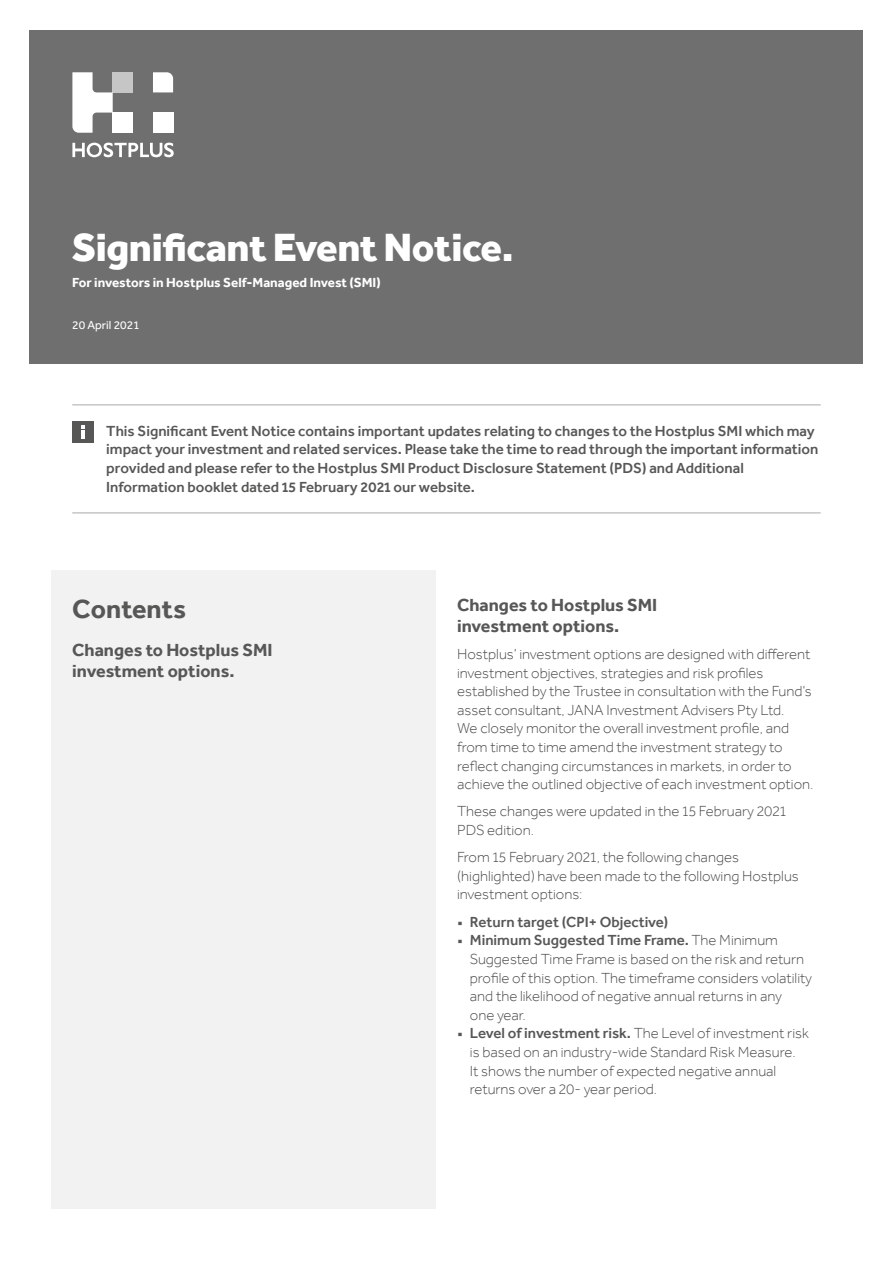
<style>
.page{position:relative;width:893px;height:1263px;background:#fff}
.page>*{position:absolute;margin:0;border:0;box-sizing:border-box;transform-origin:0 0}
.t1{font:800 40.5px "Effra";letter-spacing:-.01em;color:#fff}
.t2{font:700 27px "Effra";color:#575756}
.t3{font:700 18px/21px "Effra";color:#575756}
.t4{font:300 15px/18.6px "Effra";color:#4a4a49}
.t5{font:500 15px/18.6px "Effra";color:#575756}
.t6{font:700 13.5px "Effra";color:#fff}
.t7{font:12px "Effra";color:#fff}
.s1{font-weight:700;font-size:21px}
.s2{font-weight:300;color:#4a4a49}
.s3{font-weight:700;font-size:21px;color:#575756}
.s4{font-weight:500;color:#575756}
</style>
<div class="page">
<div style="left:51px;top:570px;width:385px;height:639px;background:#f2f2f2"></div>
<div style="left:30px;top:30px;width:833px;height:333px;background:#706f6f"></div>
<svg style="left:153px;top:72px;width:20px;height:20px"></svg>
<div style="left:153px;top:113px;width:20px;height:20px;background:#fff"></div>
<div style="left:113px;top:72px;width:20px;height:20px;background:#c6c6c6"></div>
<svg style="left:72px;top:72px;width:41px;height:61px"></svg>
<div style="left:113px;top:113px;width:20px;height:20px;background:#fff"></div>
<svg style="left:72px;top:143px;width:102px;height:14px"></svg>
<hr style="left:72px;top:404px;width:749px;height:2px;background:#c6c6c6">
<hr style="left:72px;top:512px;width:749px;height:2px;background:#c6c6c6">
<div style="left:72px;top:421px;width:22px;height:21px;background:#575756"></div>
<svg style="left:81px;top:425px;width:4px;height:13px"></svg>
<h1 class="t1" style="left:72px;top:222px;width:443px">Significant Event Notice.</h1>
<p class="t6" style="left:72px;top:274px;width:310px">For investors in Hostplus Self-Managed Invest (SMI)</p>
<p class="t7" style="left:72px;top:318px;width:69px">20 April 2021</p>
<p class="t5" style="left:106px;top:421px;width:714px">This Significant Event Notice contains important updates relating to changes to the Hostplus SMI which may impact your investment and related services. Please take the time to read through the important information provided and please refer to the Hostplus SMI Product Disclosure Statement (PDS) and Additional Information booklet dated 15 February 2021 our website.</p>
<h2 class="t2" style="left:72px;top:592px;width:115px">Contents</h2>
<p class="t3" style="left:72px;top:639px;width:202px">Changes to Hostplus SMI investment options.</p>
<p class="t3" style="left:457px;top:594px;width:202px">Changes to Hostplus SMI investment options.</p>
<p class="t4" style="left:457px;top:645px;width:358px">Hostplus’ investment options are designed with different investment objectives, strategies and risk profiles established by the Trustee in consultation with the Fund’s asset consultant, JANA Investment Advisers Pty Ltd.<br>We closely monitor the overall investment profile, and from time to time amend the investment strategy to reflect changing circumstances in markets, in order to achieve the outlined objective of each investment option.</p>
<p class="t4" style="left:457px;top:802px;width:331px">These changes were updated in the 15 February 2021<br>PDS edition.</p>
<p class="t4" style="left:457px;top:848px;width:343px">From 15 February 2021, the following changes (highlighted) have been made to the following Hostplus investment options:</p>
<p class="t5" style="left:457px;top:912px;width:213px"><span class="s1">·</span> Return target (CPI+ Objective)</p>
<p class="t5" style="left:457px;top:931px;width:322px"><span class="s1">·</span> Minimum Suggested Time Frame. <span class="s2">The Minimum</span></p>
<p class="t4" style="left:470px;top:949px;width:336px">Suggested Time Frame is based on the risk and return</p>
<p class="t4" style="left:470px;top:968px;width:344px">profile of this option. The timeframe considers volatility</p>
<p class="t4" style="left:470px;top:987px;width:314px">and the likelihood of negative annual returns in any</p>
<p class="t4" style="left:470px;top:1005px;width:57px">one year.</p>
<p class="t4" style="left:457px;top:1024px;width:353px"><span class="s3">·</span> <span class="s4">Level of investment risk.</span> The Level of investment risk</p>
<p class="t4" style="left:470px;top:1042px;width:327px">is based on an industry-wide Standard Risk Measure.</p>
<p class="t4" style="left:470px;top:1061px;width:308px">It shows the number of expected negative annual</p>
<p class="t4" style="left:470px;top:1080px;width:189px">returns over a 20- year period.</p>
</div>
